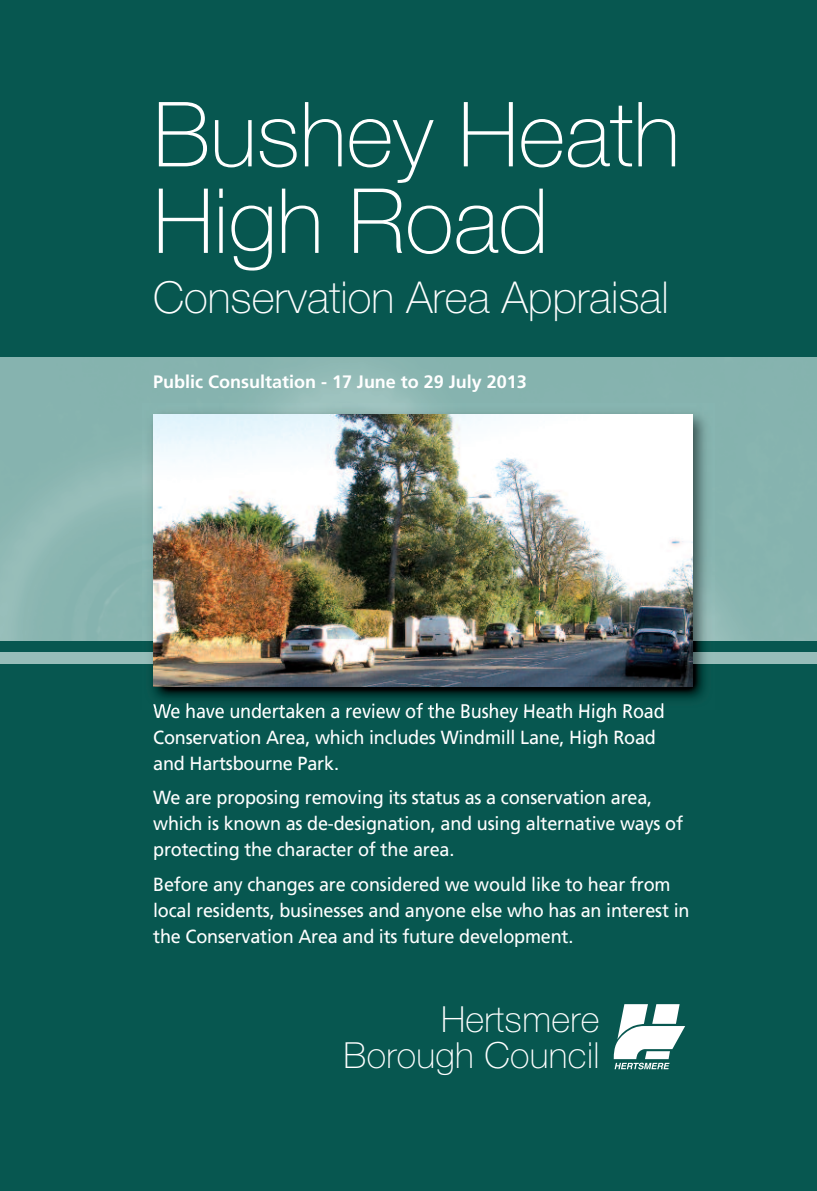
<style>
.page{position:relative;width:817px;height:1191px;background:#fff}
.page>*{position:absolute;margin:0;border:0;box-sizing:border-box;transform-origin:0 0}
.t1{font:100 90px/86.6px "Helvetica Neue";color:#fff}
.t2{font:100 44px "Helvetica Neue";color:#fff}
.t3{font:100 36px/36px "Helvetica Neue";letter-spacing:.01em;color:#fff;text-align:right}
.t4{font:19px/26px "Frutiger";letter-spacing:-.01em;color:#fff;scale:.95 1}
.t5{font:700 18px "Frutiger";color:#fff}
</style>
<div class="page">
<div style="left:0;top:0;width:816px;height:1191px;background:#075750"></div>
<img style="left:0;top:357px;width:816px;height:284px">
<div style="left:0;top:652px;width:816px;height:11px;background:#97bdb9"></div>
<img style="left:142px;top:403px;width:572px;height:306px">
<img style="left:153px;top:703px;width:170px;height:6px">
<img style="left:153px;top:414px;width:539px;height:272px">
<svg style="left:613px;top:1004px;width:72px;height:65px"></svg>
<h1 class="t1" style="left:153px;top:99px;width:528px">Bushey Heath<br>High Road</h1>
<h2 class="t2" style="left:153px;top:282px;width:517px">Conservation Area Appraisal</h2>
<p class="t5" style="left:153px;top:374px;width:375px">Public Consultation - 17 June to 29 July 2013</p>
<p class="t4" style="left:153px;top:699px;width:540px">We have undertaken a review of the Bushey Heath High Road<br>Conservation Area, which includes Windmill Lane, High Road and Hartsbourne Park.</p>
<p class="t4" style="left:153px;top:786px;width:559px">We are proposing removing its status as a conservation area, which is known as de-designation, and using alternative ways of protecting the character of the area.</p>
<p class="t4" style="left:153px;top:872px;width:566px">Before any changes are considered we would like to hear from local residents, businesses and anyone else who has an interest in the Conservation Area and its future development.</p>
<h3 class="t3" style="left:343px;top:1004px;width:257px">Hertsmere<br>Borough Council</h3>
</div>
